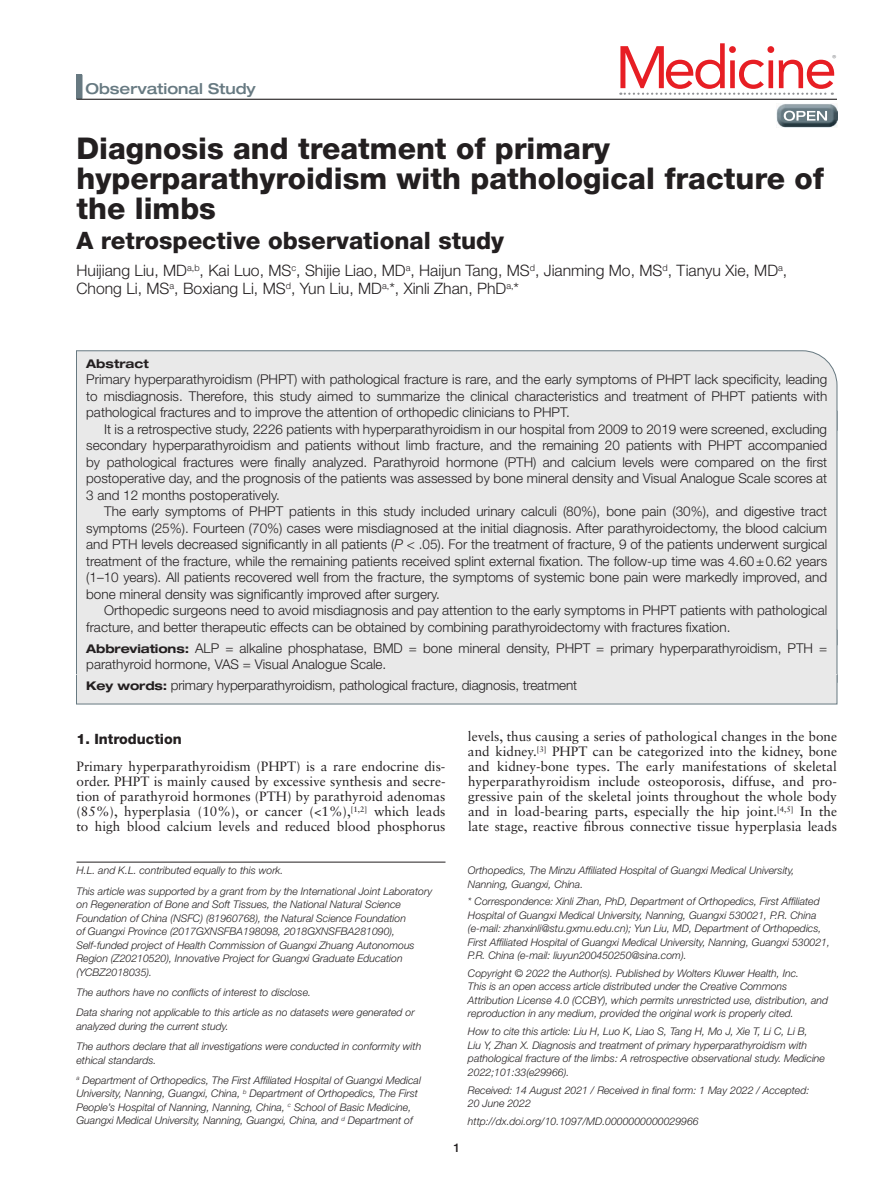
<style>
.page{position:relative;width:891px;height:1188px;background:#fff}
.page>*{position:absolute;margin:0;border:0;box-sizing:border-box;transform-origin:0 0}
.t1{font:59.4px "Avenir";letter-spacing:-.06em;color:#e71e24}
.t2{font:800 30px/30px "Helvetica Neue LT Std";color:#231f20}
.t3{font:800 24px "Helvetica Neue LT Std";color:#231f20}
.t4{font:300 15.75px/18px "Helvetica Neue LT Std";color:#231f20}
.t5{font:500 expanded 15px "Helvetica Neue LT Std";color:#667981}
.t6{font:800 14.25px "Helvetica Neue LT Std";color:#231f20}
.t7{font:300 13.5px/16.5px "Helvetica Neue LT Std";color:#231f20;text-align:justify}
.t8{font:13.5px/15px "Sabon LT Std";color:#231f20;text-align:justify}
.t9{font:700 expanded 12px "Helvetica Neue LT Std";color:#231f20}
.t10{font:500 12px "Helvetica Neue LT Std";color:#231f20}
.t11{font:italic 300 10.5px/13.5px "Helvetica Neue LT Std";color:#231f20}
.t12{font:500 10.35px "Akzidenz Grotesk BE";color:#909295}
.s1{font-style:italic}
.s2{font-weight:700;font-stretch:expanded;font-size:12px}
</style>
<div class="page">
<div style="left:76px;top:74px;width:6px;height:25px;background:#677981"></div>
<hr style="left:76px;top:99px;width:761px;height:1px;background:#231f20">
<img style="left:776px;top:104px;width:61px;height:24px">
<svg style="left:784px;top:111px;width:43px;height:10px"></svg>
<svg style="left:620px;top:93px;width:213px;height:2px"></svg>
<div style="left:76px;top:350px;width:762px;height:81px;background:#e9e9e9"></div>
<div style="left:76px;top:411px;width:761px;height:235px;background:#e9e9e9"></div>
<div style="left:76px;top:630px;width:761px;height:54px;background:#e9e9e9"></div>
<div style="left:76px;top:675px;width:761px;height:29px;background:#e9e9e9"></div>
<hr style="left:76px;top:862px;width:370px;height:1px;background:#231f20">
<h3 class="t5" style="left:86px;top:80px;width:172px">Observational Study</h3>
<h1 class="t1" style="left:615px;top:33px;width:223px">Medicine</h1>
<p class="t12" style="left:832px;top:52px;width:6px">®</p>
<h2 class="t2" style="left:76px;top:134px;width:749px">Diagnosis and treatment of primary hyperparathyroidism with pathological fracture of the limbs</h2>
<h3 class="t3" style="left:76px;top:227px;width:429px">A retrospective observational study</h3>
<h3 class="t4" style="left:76px;top:261px;width:712px">Huijiang Liu, MD<sup>a,b</sup>, Kai Luo, MS<sup>c</sup>, Shijie Liao, MD<sup>a</sup>, Haijun Tang, MS<sup>d</sup>, Jianming Mo, MS<sup>d</sup>, Tianyu Xie, MD<sup>a</sup>,<br>Chong Li, MS<sup>a</sup>, Boxiang Li, MS<sup>d</sup>, Yun Liu, MD<sup>a,</sup>*, Xinli Zhan, PhD<sup>a,</sup>*</h3>
<p class="t9" style="left:86px;top:356px;width:64px">Abstract</p>
<p class="t7" style="left:86px;top:371px;width:743px">Primary hyperparathyroidism (PHPT) with pathological fracture is rare, and the early symptoms of PHPT lack specificity, leading to misdiagnosis. Therefore, this study aimed to summarize the clinical characteristics and treatment of PHPT patients with pathological fractures and to improve the attention of orthopedic clinicians to PHPT.</p>
<p class="t7" style="left:86px;top:421px;width:743px;text-indent:18px">It is a retrospective study, 2226 patients with hyperparathyroidism in our hospital from 2009 to 2019 were screened, excluding secondary hyperparathyroidism and patients without limb fracture, and the remaining 20 patients with PHPT accompanied by pathological fractures were finally analyzed. Parathyroid hormone (PTH) and calcium levels were compared on the first postoperative day, and the prognosis of the patients was assessed by bone mineral density and Visual Analogue Scale scores at 3 and 12 months postoperatively.</p>
<p class="t7" style="left:86px;top:503px;width:743px;text-indent:18px">The early symptoms of PHPT patients in this study included urinary calculi (80%), bone pain (30%), and digestive tract symptoms (25%). Fourteen (70%) cases were misdiagnosed at the initial diagnosis. After parathyroidectomy, the blood calcium and PTH levels decreased significantly in all patients (<span class="s1">P</span> &lt; .05). For the treatment of fracture, 9 of the patients underwent surgical treatment of the fracture, while the remaining patients received splint external fixation. The follow-up time was 4.60±0.62 years (1–10 years). All patients recovered well from the fracture, the symptoms of systemic bone pain were markedly improved, and bone mineral density was significantly improved after surgery.</p>
<p class="t7" style="left:86px;top:602px;width:742px;text-indent:18px">Orthopedic surgeons need to avoid misdiagnosis and pay attention to the early symptoms in PHPT patients with pathological fracture, and better therapeutic effects can be obtained by combining parathyroidectomy with fractures fixation.</p>
<p class="t7" style="left:86px;top:640px;width:743px"><span class="s2">Abbreviations:</span> ALP = alkaline phosphatase, BMD = bone mineral density, PHPT = primary hyperparathyroidism, PTH = parathyroid hormone, VAS = Visual Analogue Scale.</p>
<p class="t7" style="left:86px;top:677px;width:492px"><span class="s2">Key words:</span> primary hyperparathyroidism, pathological fracture, diagnosis, treatment</p>
<h3 class="t6" style="left:76px;top:731px;width:107px">1. Introduction</h3>
<p class="t8" style="left:76px;top:759px;width:371px">Primary hyperparathyroidism (PHPT) is a rare endocrine dis&shy;order. PHPT is mainly caused by excessive synthesis and secre&shy;tion of parathyroid hormones (PTH) by parathyroid adenomas (85%), hyperplasia (10%), or cancer (&lt;1%),<sup>[1,2]</sup> which leads to high blood calcium levels and reduced blood phosphorus</p>
<p class="t8" style="left:468px;top:729px;width:371px">levels, thus causing a series of pathological changes in the bone and kidney.<sup>[3]</sup> PHPT can be categorized into the kidney, bone and kidney-bone types. The early manifestations of skeletal hyperparathyroidism include osteoporosis, diffuse, and pro&shy;gressive pain of the skeletal joints throughout the whole body and in load-bearing parts, especially the hip joint.<sup>[4,5]</sup> In the late stage, reactive fibrous connective tissue hyperplasia leads</p>
<p class="t11" style="left:76px;top:860px;width:357px;line-height:20.2px">H.L. and K.L. contributed equally to this work.<br>This article was supported by a grant from by the International Joint Laboratory</p>
<p class="t11" style="left:76px;top:898px;width:340px">on Regeneration of Bone and Soft Tissues, the National Natural Science Foundation of China (NSFC) (81960768), the Natural Science Foundation of Guangxi Province (2017GXNSFBA198098, 2018GXNSFBA281090), Self-funded project of Health Commission of Guangxi Zhuang Autonomous Region (Z20210520), Innovative Project for Guangxi Graduate Education (YCBZ2018035).</p>
<p class="t11" style="left:76px;top:982px;width:340px;line-height:20.2px">The authors have no conflicts of interest to disclose.<br>Data sharing not applicable to this article as no datasets were generated or</p>
<p class="t11" style="left:76px;top:1016px;width:346px;line-height:20.2px">analyzed during the current study.<br>The authors declare that all investigations were conducted in conformity with</p>
<p class="t11" style="left:76px;top:1050px;width:346px;line-height:20.2px">ethical standards.<br><sup>a</sup> Department of Orthopedics, The First Affiliated Hospital of Guangxi Medical</p>
<p class="t11" style="left:76px;top:1087px;width:343px">University, Nanning, Guangxi, China, <sup>b</sup> Department of Orthopedics, The First<br>People’s Hospital of Nanning, Nanning, China, <sup>c</sup> School of Basic Medicine,<br>Guangxi Medical University, Nanning, Guangxi, China, and <sup>d</sup> Department of</p>
<p class="t10" style="left:453px;top:1140px;width:8px">1</p>
<p class="t11" style="left:468px;top:864px;width:328px">Orthopedics, The Minzu Affiliated Hospital of Guangxi Medical University,<br>Nanning, Guangxi, China.</p>
<p class="t11" style="left:468px;top:895px;width:363px">* Correspondence: Xinli Zhan, PhD, Department of Orthopedics, First Affiliated Hospital of Guangxi Medical University, Nanning, Guangxi 530021, P.R. China (e-mail: zhanxinli@stu.gxmu.edu.cn); Yun Liu, MD, Department of Orthopedics, First Affiliated Hospital of Guangxi Medical University, Nanning, Guangxi 530021, P.R. China (e-mail: liuyun200450250@sina.com).</p>
<p class="t11" style="left:468px;top:966px;width:362px">Copyright © 2022 the Author(s). Published by Wolters Kluwer Health, Inc.<br>This is an open access article distributed under the Creative Commons Attribution License 4.0 (CCBY), which permits unrestricted use, distribution, and reproduction in any medium, provided the original work is properly cited.</p>
<p class="t11" style="left:468px;top:1024px;width:359px">How to cite this article: Liu H, Luo K, Liao S, Tang H, Mo J, Xie T, Li C, Li B,<br>Liu Y, Zhan X. Diagnosis and treatment of primary hyperparathyroidism with pathological fracture of the limbs: A retrospective observational study. Medicine 2022;101:33(e29966).</p>
<p class="t11" style="left:468px;top:1083px;width:343px">Received: 14 August 2021 / Received in final form: 1 May 2022 / Accepted:<br>20 June 2022</p>
<p class="t11" style="left:468px;top:1114px;width:232px">http://dx.doi.org/10.1097/MD.0000000000029966</p>
</div>
